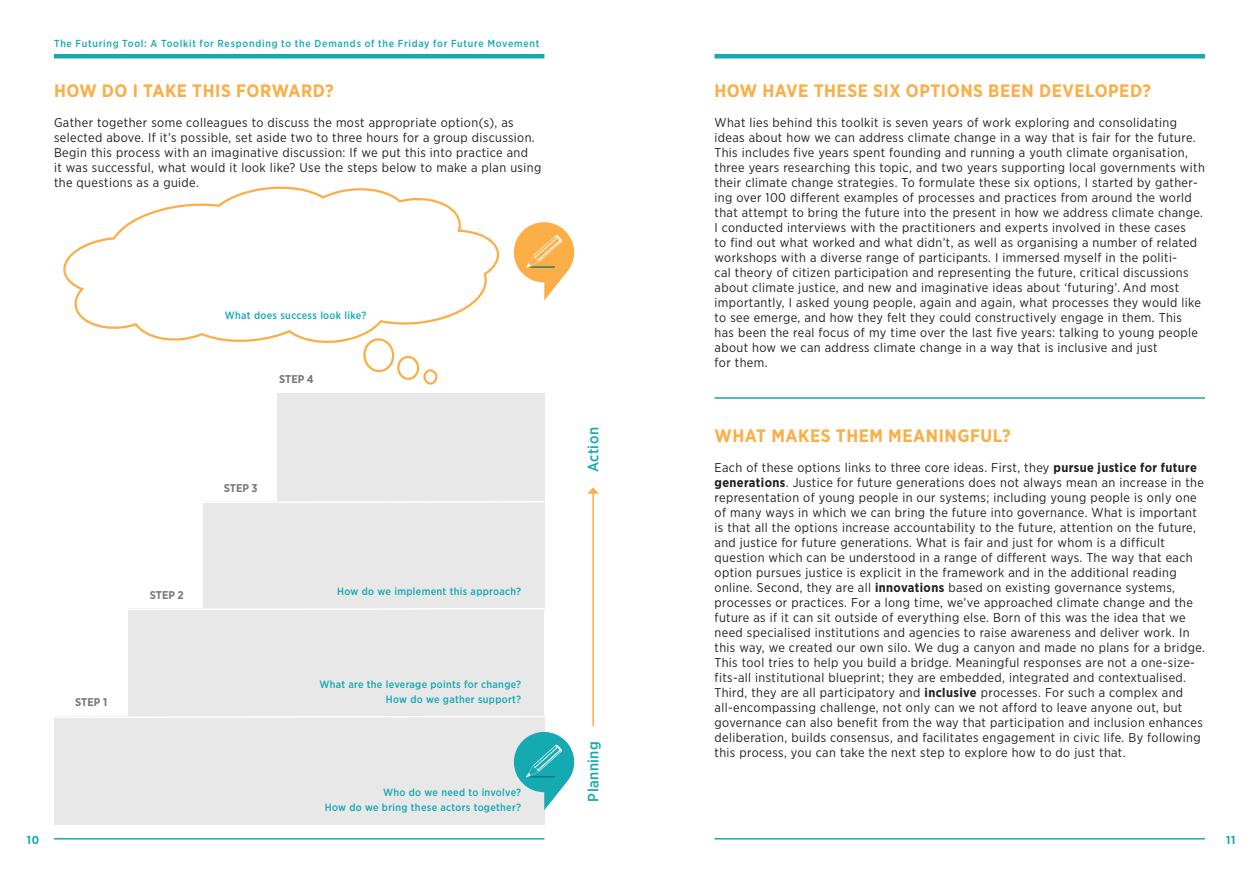
<style>
.page{position:relative;width:1259px;height:893px;background:#fff}
.page>*{position:absolute;margin:0;border:0;box-sizing:border-box;transform-origin:0 0}
.t1{font:700 18px "Gotham Narrow";letter-spacing:.03em;color:#fbae46}
.t2{font:500 15px "Gotham Narrow";letter-spacing:.03em;color:#15a9b1}
.t3{font:12.75px/15px "Gotham Narrow";letter-spacing:.03em;color:#231f20}
.t4{font:700 11.55px "Gotham Narrow";color:#15a9b1}
.t5{font:700 11.25px "Gotham Narrow";color:#76787b}
.t6{font:500 10.5px/15px "Gotham Narrow";letter-spacing:.03em;color:#15a9b1;text-align:right}
.t7{font:500 10.2px "Gotham Narrow";letter-spacing:.07em;color:#15a9b1}
.s1{font-weight:700}
</style>
<div class="page">
<div style="left:54px;top:54px;width:490px;height:5px;background:#15a9b1"></div>
<div style="left:714px;top:54px;width:491px;height:5px;background:#15a9b1"></div>
<hr style="left:714px;top:838px;width:491px;height:1px;background:#15a9b1">
<hr style="left:54px;top:838px;width:490px;height:1px;background:#15a9b1">
<hr style="left:714px;top:397px;width:491px;height:2px;background:#15a9b1">
<svg style="left:63px;top:186px;width:436px;height:157px"></svg>
<svg style="left:362px;top:338px;width:57px;height:42px"></svg>
<div style="left:423px;top:369px;width:15px;height:16px;border:2px solid #fbae46;border-radius:50%"></div>
<div style="left:54px;top:717px;width:490px;height:108px;background:#e8e8e9"></div>
<div style="left:128px;top:609px;width:416px;height:108px;background:#e8e8e9"></div>
<div style="left:203px;top:501px;width:341px;height:108px;background:#e8e8e9"></div>
<div style="left:277px;top:393px;width:267px;height:108px;background:#e8e8e9"></div>
<svg style="left:514px;top:222px;width:60px;height:79px"></svg>
<svg style="left:514px;top:732px;width:60px;height:78px"></svg>
<svg style="left:203px;top:500px;width:342px;height:4px"></svg>
<svg style="left:128px;top:607px;width:417px;height:3px"></svg>
<svg style="left:54px;top:716px;width:491px;height:3px"></svg>
<hr style="left:592px;top:493px;width:2px;height:233px;background:#fbae46">
<svg style="left:587px;top:487px;width:12px;height:7px"></svg>
<p class="t7" style="left:54px;top:37px;width:487px">The Futuring Tool: A Toolkit for Responding to the Demands of the Friday for Future Movement</p>
<h1 class="t1" style="left:54px;top:79px;width:281px">HOW DO I TAKE THIS FORWARD?</h1>
<p class="t3" style="left:54px;top:115px;width:489px">Gather together some colleagues to discuss the most appropriate option(s), as selected above. If it’s possible, set aside two to three hours for a group discussion.<br>Begin this process with an imaginative discussion: If we put this into practice and<br>it was successful, what would it look like? Use the steps below to make a plan using the questions as a guide.</p>
<p class="t5" style="left:75px;top:695px;width:33px">STEP 1</p>
<p class="t5" style="left:150px;top:587px;width:35px">STEP 2</p>
<p class="t6" style="left:225px;top:308px;width:143px">What does success look like?</p>
<p class="t5" style="left:279px;top:372px;width:36px">STEP 4</p>
<p class="t5" style="left:224px;top:480px;width:35px">STEP 3</p>
<p class="t6" style="left:337px;top:584px;width:185px">How do we implement this approach?</p>
<p class="t6" style="left:319px;top:677px;width:203px">What are the leverage points for change?<br>How do we gather support?</p>
<p class="t6" style="left:325px;top:785px;width:198px">Who do we need to involve?<br>How do we bring these actors together?</p>
<p class="t2" style="left:584px;top:472px;width:47px;rotate:-90deg">Action</p>
<p class="t2" style="left:584px;top:802px;width:62px;rotate:-90deg">Planning</p>
<h1 class="t1" style="left:714px;top:79px;width:438px">HOW HAVE THESE SIX OPTIONS BEEN DEVELOPED?</h1>
<p class="t3" style="left:714px;top:115px;width:492px">What lies behind this toolkit is seven years of work exploring and consolidating ideas about how we can address climate change in a way that is fair for the future.<br>This includes five years spent founding and running a youth climate organisation, three years researching this topic, and two years supporting local governments with their climate change strategies. To formulate these six options, I started by gather&shy;ing over 100 different examples of processes and practices from around the world that attempt to bring the future into the present in how we address climate change.<br>I conducted interviews with the practitioners and experts involved in these cases<br>to find out what worked and what didn’t, as well as organising a number of related workshops with a diverse range of participants. I immersed myself in the politi-<br>cal theory of citizen participation and representing the future, critical discussions about climate justice, and new and imaginative ideas about ‘futuring’. And most importantly, I asked young people, again and again, what processes they would like to see emerge, and how they felt they could constructively engage in them. This<br>has been the real focus of my time over the last five years: talking to young people about how we can address climate change in a way that is inclusive and just<br>for them.</p>
<h1 class="t1" style="left:714px;top:424px;width:297px">WHAT MAKES THEM MEANINGFUL?</h1>
<p class="t3" style="left:714px;top:460px;width:492px">Each of these options links to three core ideas. First, they <span class="s1">pursue justice for future generations</span>. Justice for future generations does not always mean an increase in the representation of young people in our systems; including young people is only one of many ways in which we can bring the future into governance. What is important is that all the options increase accountability to the future, attention on the future, and justice for future generations. What is fair and just for whom is a difficult question which can be understood in a range of different ways. The way that each option pursues justice is explicit in the framework and in the additional reading online. Second, they are all <span class="s1">innovations</span> based on existing governance systems, processes or practices. For a long time, we’ve approached climate change and the future as if it can sit outside of everything else. Born of this was the idea that we need specialised institutions and agencies to raise awareness and deliver work. In this way, we created our own silo. We dug a canyon and made no plans for a bridge.<br>This tool tries to help you build a bridge. Meaningful responses are not a one-size&shy;fits-all institutional blueprint; they are embedded, integrated and contextualised.<br>Third, they are all participatory and <span class="s1">inclusive</span> processes. For such a complex and all-encompassing challenge, not only can we not afford to leave anyone out, but governance can also benefit from the way that participation and inclusion enhances deliberation, builds consensus, and facilitates engagement in civic life. By following this process, you can take the next step to explore how to do just that.</p>
<p class="t4" style="left:27px;top:832px;width:14px">10</p>
<p class="t4" style="left:1226px;top:832px;width:11px">11</p>
</div>
